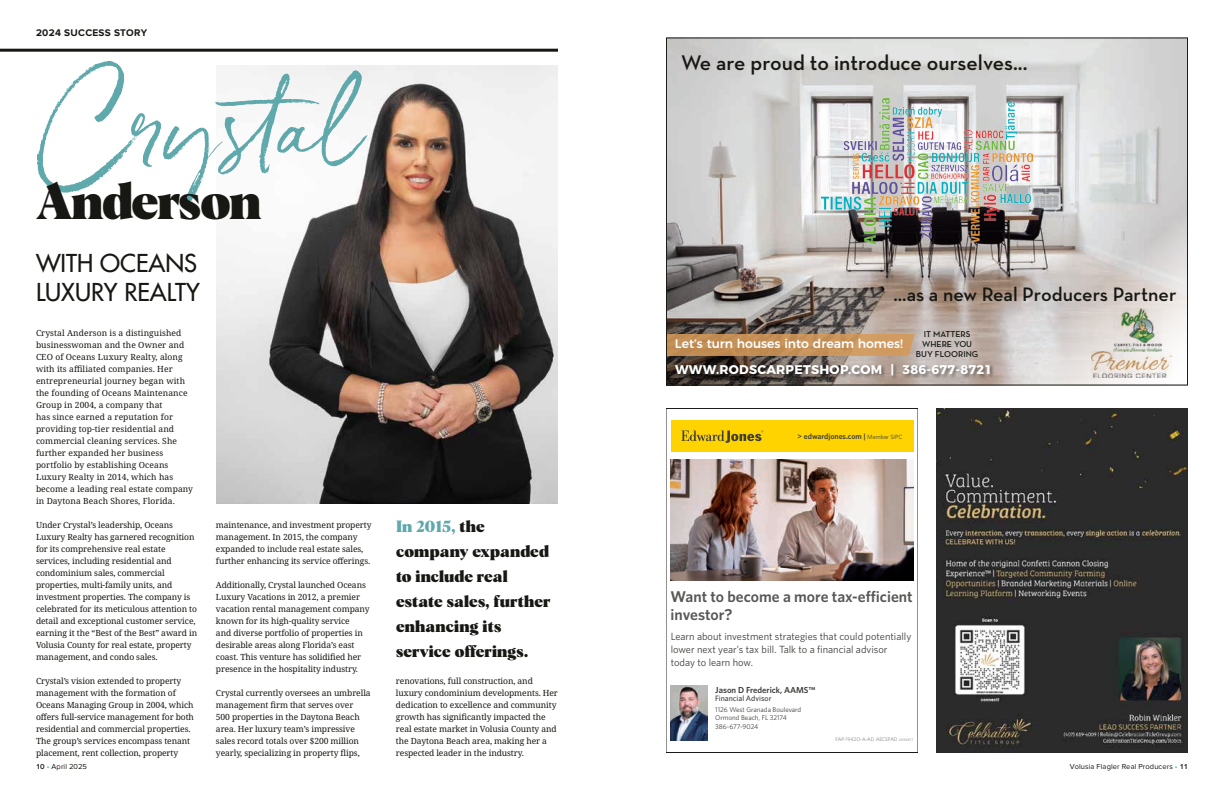
<style>
.page{position:relative;width:1224px;height:792px;background:#fff}
.page>*{position:absolute;margin:0;border:0;box-sizing:border-box;transform-origin:0 0}
.t1{font:98.9px "Belluga";color:#5fa8ab}
.t2{font:900 50px "Albra";letter-spacing:-.025em;color:#171713}
.t3{font:500 24px/28.8px "Futura Std";color:#171713}
.t4{font:600 21.6px "Neutra Text";color:#171713}
.t5{font:600 19.9px "Neutra Text";color:#171713}
.t6{font:900 16px/25px "Albra";letter-spacing:.01em;color:#171713}
.t7{font:600 15.6px/17.4px "Whitney";color:#575756}
.t8{font:700 12.6px "Montserrat";letter-spacing:.02em;color:#fff}
.t9{font:500 12.4px "Montserrat";color:#fff}
.t10{font:10.4px/13px "Whitney";color:#3f3f3d}
.t11{font:700 10px "Proxima Nova";letter-spacing:.03em;color:#171713}
.t12{font:600 8.7px/10.1px "Neutra Text";color:#171713;text-align:center}
.t13{font:600 8.7px "Whitney";color:#3f3f3d}
.t14{font:8.5px/12px "Avrile Serif";letter-spacing:-.01em;color:#171713}
.t15{font:8.5px/12px "Avrile Serif";letter-spacing:.01em;color:#171713}
.t16{font:600 7.8px "Whitney";color:#3f3f3d}
.t17{font:500 7.8px "Whitney";color:#3f3f3d}
.t18{font:7.5px "Proxima Nova";letter-spacing:.02em;color:#171713}
.t19{font:7px/8.7px "Whitney";color:#3f3f3d}
.t20{font:5.2px "Whitney";color:#828281}
.s1{color:#5fa8ab}
.s2{font-weight:400;font-size:6.1px}
.s3{font-size:3.4px}
.s4{font-weight:600}
.s5{color:#31a5d9}
</style>
<div class="page">
<svg style="left:666px;top:38px;width:522px;height:348px;background:#bab6b1"></svg>
<svg style="left:666px;top:408px;width:252px;height:345px"></svg>
<img style="left:216px;top:65px;width:342px;height:439px">
<hr style="left:0;top:49px;width:558px;height:3px;background:#171713">
<img style="left:936px;top:408px;width:252px;height:345px">
<p class="t11" style="left:36px;top:28px;width:113px">2024 SUCCESS STORY</p>
<h1 class="t1" style="left:36px;top:68px;width:336px">CRYSTAL</h1>
<h2 class="t2" style="left:36px;top:165px;width:227px">Anderson</h2>
<h3 class="t3" style="left:36px;top:249px;width:165px">WITH OCEANS<br>LUXURY REALTY</h3>
<p class="t15" style="left:36px;top:327px;width:159px">Crystal Anderson is a distinguished businesswoman and the Owner and CEO of Oceans Luxury Realty, along with its affiliated companies. Her entrepreneurial journey began with the founding of Oceans Maintenance Group in 2004, a company that<br>has since earned a reputation for providing top-tier residential and commercial cleaning services. She further expanded her business portfolio by establishing Oceans Luxury Realty in 2014, which has become a leading real estate company in Daytona Beach Shores, Florida.</p>
<p class="t14" style="left:36px;top:519px;width:163px">Under Crystal’s leadership, Oceans Luxury Realty has garnered recognition for its comprehensive real estate services, including residential and condominium sales, commercial properties, multi-family units, and investment properties. The company is celebrated for its meticulous attention to detail and exceptional customer service, earning it the “Best of the Best” award in Volusia County for real estate, property management, and condo sales.</p>
<p class="t14" style="left:36px;top:675px;width:160px">Crystal’s vision extended to property management with the formation of Oceans Managing Group in 2004, which offers full-service management for both residential and commercial properties.<br>The group’s services encompass tenant placement, rent collection, property</p>
<p class="t14" style="left:216px;top:519px;width:157px">maintenance, and investment property management. In 2015, the company expanded to include real estate sales, further enhancing its service offerings.</p>
<p class="t14" style="left:216px;top:579px;width:155px">Additionally, Crystal launched Oceans Luxury Vacations in 2012, a premier vacation rental management company known for its high-quality service<br>and diverse portfolio of properties in desirable areas along Florida’s east coast. This venture has solidified her presence in the hospitality industry.</p>
<p class="t14" style="left:216px;top:687px;width:156px">Crystal currently oversees an umbrella management firm that serves over<br>500 properties in the Daytona Beach area. Her luxury team’s impressive sales record totals over $200 million yearly, specializing in property flips,</p>
<h3 class="t6" style="left:396px;top:513px;width:156px"><span class="s1">In 2015,</span> the company expanded to include real estate sales, further enhancing its service offerings.</h3>
<p class="t14" style="left:396px;top:675px;width:164px">renovations, full construction, and luxury condominium developments. Her dedication to excellence and community growth has significantly impacted the real estate market in Volusia County and the Daytona Beach area, making her a respected leader in the industry.</p>
<h3 class="t4" style="left:681px;top:50px;width:348px">We are proud to introduce ourselves...</h3>
<h3 class="t5" style="left:893px;top:282px;width:285px">...as a new Real Producers Partner</h3>
<p class="t12" style="left:916px;top:329px;width:64px">IT MATTERS<br>WHERE YOU<br>BUY FLOORING</p>
<h3 class="t9" style="left:675px;top:334px;width:229px">Let’s turn houses into dream homes!</h3>
<h3 class="t8" style="left:675px;top:360px;width:319px">WWW.RODSCARPETSHOP.COM | 386-677-8721</h3>
<p class="t16" style="left:798px;top:431px;width:106px">&gt; edwardjones.com | <span class="s2">Member SIPC</span></p>
<h3 class="t7" style="left:671px;top:588px;width:244px">Want to become a more tax-efficient investor?</h3>
<p class="t10" style="left:671px;top:630px;width:242px">Learn about investment strategies that could potentially lower next year’s tax bill. Talk to a financial advisor today to learn how.</p>
<p class="t13" style="left:715px;top:684px;width:102px">Jason D Frederick, AAMS™</p>
<p class="t17" style="left:715px;top:693px;width:58px">Financial Advisor</p>
<p class="t19" style="left:715px;top:705px;width:87px">1126 West Granada Boulevard<br>Ormond Beach, FL 32174<br>386-677-9024</p>
<p class="t20" style="left:836px;top:736px;width:79px">FAP-1942O-A-AD AECSPAD <span class="s3">24194877</span></p>
<p class="t18" style="left:36px;top:762px;width:53px"><span class="s4">10</span> <span class="s5">•</span> April 2025</p>
<p class="t18" style="left:1070px;top:762px;width:120px">Volusia Flagler Real Producers <span class="s5">•</span> <span class="s4">11</span></p>
</div>
